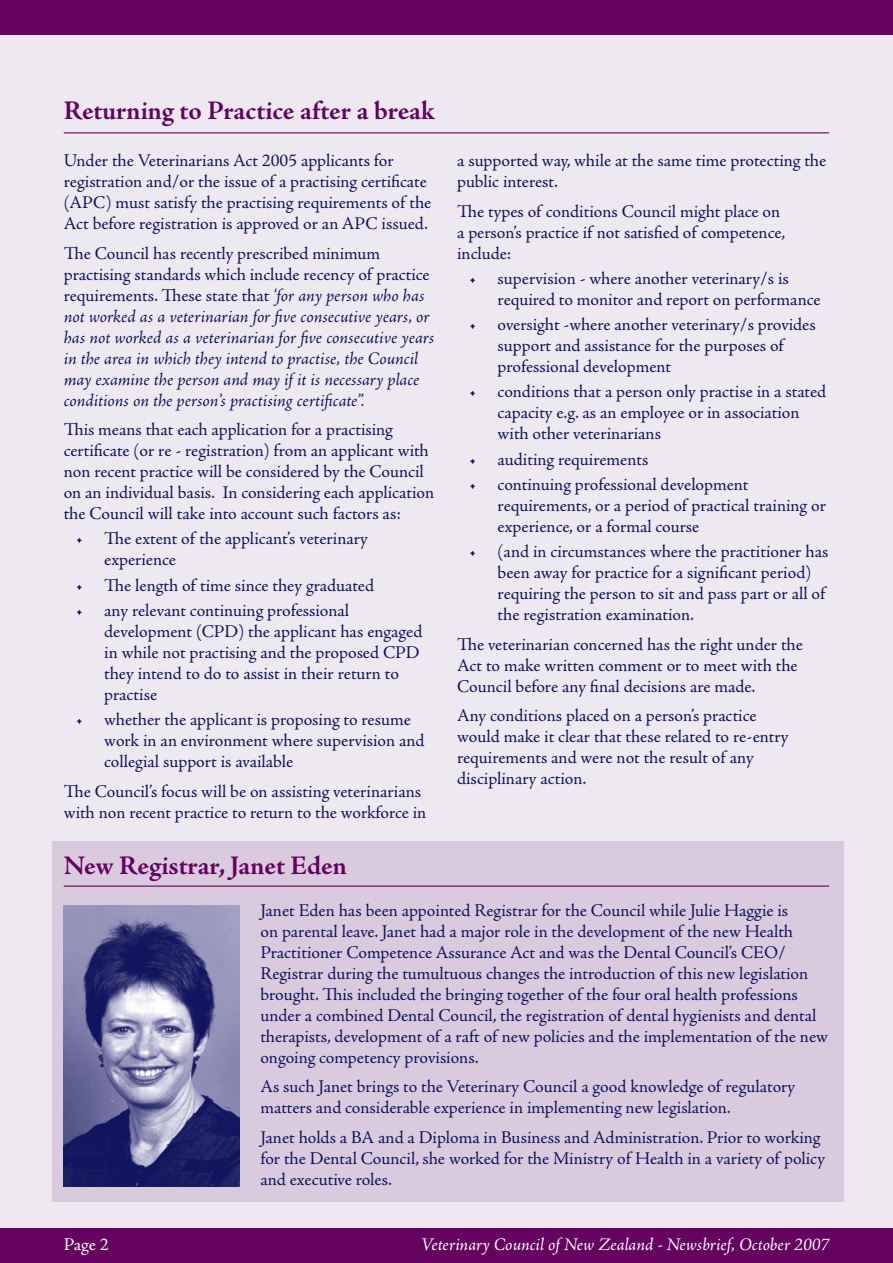
<style>
.page{position:relative;width:893px;height:1263px;background:#eee9f1}
.page>*{position:absolute;margin:0;border:0;box-sizing:border-box;transform-origin:0 0}
.t1{font:700 27px "Adobe Jenson Pro";letter-spacing:-.005em;color:#650260}
.t2{font:18px/21px "Adobe Jenson Pro";color:#11155e}
.t3{font:italic 18px/21px "Adobe Jenson Pro";color:#11155e}
.t4{font:italic 18px "Adobe Jenson Pro";color:#fff}
.t5{font:18px "Adobe Jenson Pro";color:#fff}
.s1{font-style:normal}
</style>
<div class="page">
<div style="left:0;top:0;width:893px;height:34px;background:#650260"></div>
<div style="left:0;top:1229px;width:893px;height:34px;background:#650260"></div>
<div style="left:52px;top:841px;width:792px;height:361px;background:#d9cbdd"></div>
<hr style="left:64px;top:132px;width:765px;height:1px;background:#650260">
<img style="left:64px;top:905px;width:175px;height:281px">
<hr style="left:64px;top:886px;width:765px;height:1px;background:#650260">
<h1 class="t1" style="left:64px;top:100px;width:373px">Returning to Practice after a break</h1>
<p class="t2" style="left:64px;top:151px;width:369px">Under the Veterinarians Act 2005 applicants for registration and/or the issue of a practising certificate (APC) must satisfy the practising requirements of the Act before registration is approved or an APC issued.</p>
<p class="t3" style="left:64px;top:244px;width:372px"><span class="s1">The Council has recently prescribed minimum practising standards which include recency of practice requirements. These state that</span> ‘for any person who has not worked as a veterinarian for five consecutive years, or has not worked as a veterinarian for five consecutive years in the area in which they intend to practise, the Council may examine the person and may if it is necessary place conditions on the person’s practising certificate”.</p>
<p class="t2" style="left:64px;top:420px;width:372px">This means that each application for a practising certificate (or re - registration) from an applicant with non recent practice will be considered by the Council on an individual basis. In considering each application the Council will take into account such factors as:</p>
<p class="t2" style="left:104px;top:530px;width:265px;text-indent:-28px">• The extent of the applicant’s veterinary experience</p>
<p class="t2" style="left:76px;top:576px;width:300px">• The length of time since they graduated</p>
<p class="t2" style="left:104px;top:601px;width:320px;text-indent:-28px">• any relevant continuing professional development (CPD) the applicant has engaged in while not practising and the proposed CPD they intend to do to assist in their return to practise</p>
<p class="t2" style="left:104px;top:710px;width:322px;text-indent:-28px">• whether the applicant is proposing to resume work in an environment where supervision and collegial support is available</p>
<p class="t2" style="left:64px;top:782px;width:364px">The Council’s focus will be on assisting veterinarians with non recent practice to return to the workforce in</p>
<h1 class="t1" style="left:64px;top:855px;width:285px">New Registrar, Janet Eden</h1>
<p class="t2" style="left:457px;top:151px;width:371px">a supported way, while at the same time protecting the public interest.</p>
<p class="t2" style="left:457px;top:202px;width:330px">The types of conditions Council might place on a person’s practice if not satisfied of competence, include:</p>
<p class="t2" style="left:498px;top:269px;width:324px;text-indent:-28px">• supervision - where another veterinary/s is required to monitor and report on performance</p>
<p class="t2" style="left:498px;top:315px;width:320px;text-indent:-28px">• oversight -where another veterinary/s provides support and assistance for the purposes of professional development</p>
<p class="t2" style="left:498px;top:383px;width:330px;text-indent:-28px">• conditions that a person only practise in a stated capacity e.g. as an employee or in association with other veterinarians</p>
<p class="t2" style="left:469px;top:450px;width:181px">• auditing requirements</p>
<p class="t2" style="left:498px;top:475px;width:330px;text-indent:-28px">• continuing professional development requirements, or a period of practical training or experience, or a formal course</p>
<p class="t2" style="left:498px;top:542px;width:332px;text-indent:-28px">• (and in circumstances where the practitioner has been away for practice for a significant period) requiring the person to sit and pass part or all of the registration examination.</p>
<p class="t2" style="left:457px;top:635px;width:347px">The veterinarian concerned has the right under the<br>Act to make written comment or to meet with the<br>Council before any final decisions are made.</p>
<p class="t2" style="left:457px;top:706px;width:333px">Any conditions placed on a person’s practice would make it clear that these related to re-entry requirements and were not the result of any disciplinary action.</p>
<p class="t2" style="left:260px;top:901px;width:569px">Janet Eden has been appointed Registrar for the Council while Julie Haggie is<br>on parental leave. Janet had a major role in the development of the new Health Practitioner Competence Assurance Act and was the Dental Council’s CEO/ Registrar during the tumultuous changes the introduction of this new legislation brought. This included the bringing together of the four oral health professions under a combined Dental Council, the registration of dental hygienists and dental therapists, development of a raft of new policies and the implementation of the new ongoing competency provisions.</p>
<p class="t2" style="left:260px;top:1078px;width:536px">As such Janet brings to the Veterinary Council a good knowledge of regulatory matters and considerable experience in implementing new legislation.</p>
<p class="t2" style="left:260px;top:1128px;width:566px">Janet holds a BA and a Diploma in Business and Administration. Prior to working for the Dental Council, she worked for the Ministry of Health in a variety of policy and executive roles.</p>
<p class="t5" style="left:64px;top:1238px;width:46px">Page 2</p>
<p class="t4" style="left:421px;top:1238px;width:410px">Veterinary Council of New Zealand - Newsbrief, October 2007</p>
</div>
